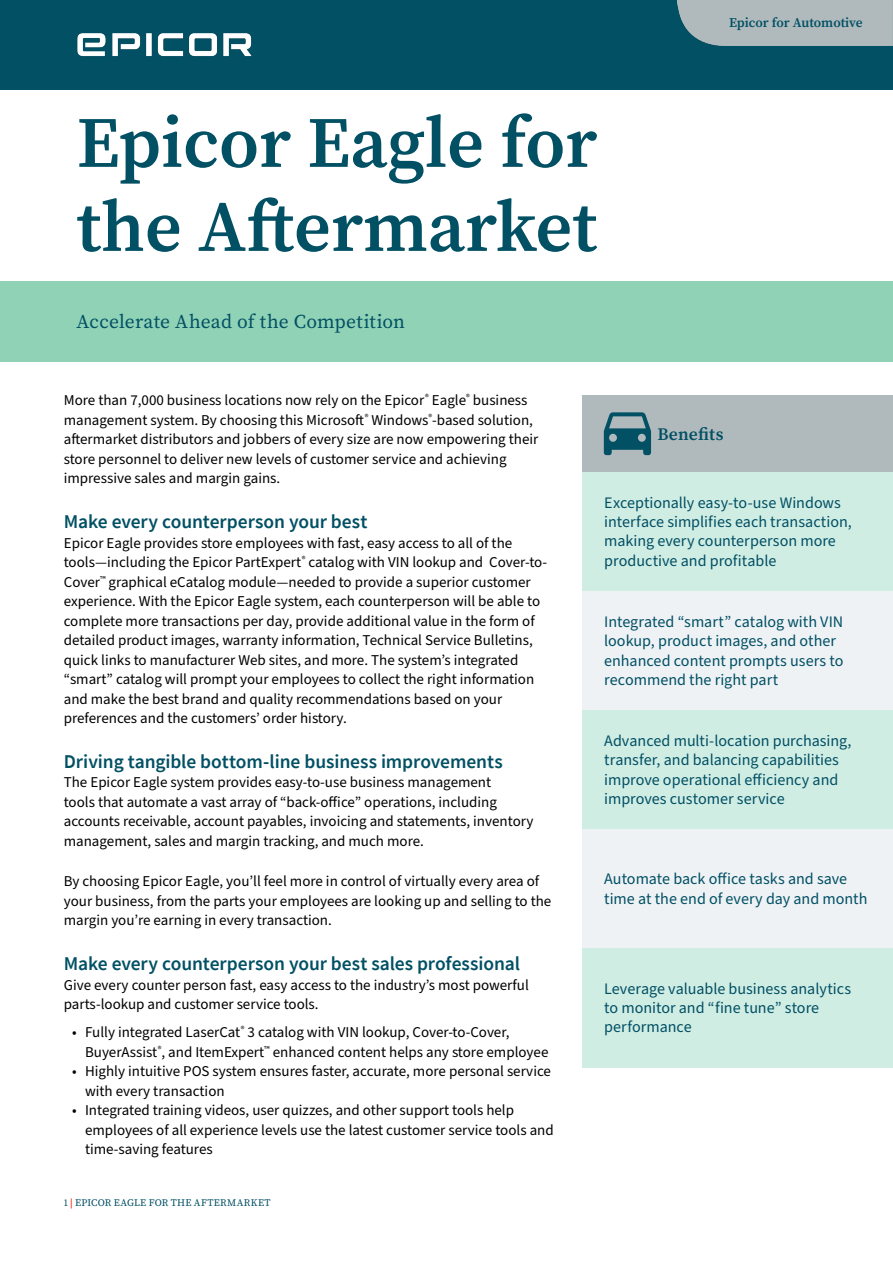
<style>
.page{position:relative;width:893px;height:1263px;background:#fff}
.page>*{position:absolute;margin:0;border:0;box-sizing:border-box;transform-origin:0 0}
.t1{font:600 72px/84px "Source Serif Pro";color:#025064}
.t2{font:600 19.5px "Source Sans Pro";letter-spacing:-.005em;color:#025064}
.t3{font:19.5px "Source Serif Pro";letter-spacing:.01em;color:#025064}
.t4{font:600 17.55px "Source Serif Pro";letter-spacing:.01em;color:#025064}
.t5{font:16.05px/19.2px "Source Sans Pro";color:#025064}
.t6{font:15px/19.5px "Source Sans Pro";color:#000}
.t7{font:600 13.35px "Source Serif Pro";color:#025064}
.t8{font:10.05px "Source Serif Pro";letter-spacing:.03em;color:#025064}
.s1{font-size:9.6px}
.s2{font-weight:600;color:#ff2102}
</style>
<div class="page">
<div style="left:0;top:281px;width:893px;height:80px;background:#90d2b5"></div>
<div style="left:583px;top:395px;width:310px;height:77px;background:#b0babd"></div>
<div style="left:583px;top:472px;width:310px;height:119px;background:#d0ede4"></div>
<div style="left:583px;top:591px;width:310px;height:119px;background:#eef2f5"></div>
<div style="left:583px;top:710px;width:310px;height:119px;background:#d0ede4"></div>
<div style="left:583px;top:829px;width:310px;height:119px;background:#eef2f5"></div>
<div style="left:583px;top:948px;width:310px;height:119px;background:#d0ede4"></div>
<svg style="left:604px;top:412px;width:47px;height:43px"></svg>
<div style="left:0;top:0;width:893px;height:89px;background:#025064"></div>
<div style="left:678px;top:0;width:215px;height:45px;background:#b0babd"></div>
<img style="left:77px;top:33px;width:175px;height:24px">
<h1 class="t1" style="left:77px;top:100px;width:522px">Epicor Eagle for the Aftermarket</h1>
<h2 class="t3" style="left:77px;top:308px;width:330px">Accelerate Ahead of the Competition</h2>
<p class="t7" style="left:729px;top:13px;width:135px">Epicor for Automotive</p>
<p class="t6" style="left:64px;top:391px;width:476px">More than 7,000 business locations now rely on the Epicor<sup>®</sup> Eagle<sup>®</sup> business management system. By choosing this Microsoft<sup>®</sup> Windows<sup>®</sup>-based solution, aftermarket distributors and jobbers of every size are now empowering their store personnel to deliver new levels of customer service and achieving impressive sales and margin gains.</p>
<h2 class="t2" style="left:64px;top:509px;width:305px">Make every counterperson your best</h2>
<p class="t6" style="left:64px;top:533px;width:485px">Epicor Eagle provides store employees with fast, easy access to all of the tools—including the Epicor PartExpert<sup>®</sup> catalog with VIN lookup and Cover-to-Cover<sup>™</sup> graphical eCatalog module—needed to provide a superior customer experience. With the Epicor Eagle system, each counterperson will be able to complete more transactions per day, provide additional value in the form of detailed product images, warranty information, Technical Service Bulletins, quick links to manufacturer Web sites, and more. The system’s integrated “smart” catalog will prompt your employees to collect the right information and make the best brand and quality recommendations based on your preferences and the customers’ order history.</p>
<h2 class="t2" style="left:64px;top:748px;width:441px">Driving tangible bottom-line business improvements</h2>
<p class="t6" style="left:64px;top:773px;width:471px">The Epicor Eagle system provides easy-to-use business management<br>tools that automate a vast array of “back-office” operations, including accounts receivable, account payables, invoicing and statements, inventory management, sales and margin tracking, and much more.</p>
<p class="t6" style="left:64px;top:872px;width:489px">By choosing Epicor Eagle, you’ll feel more in control of virtually every area of your business, from the parts your employees are looking up and selling to the margin you’re earning in every transaction.</p>
<h2 class="t2" style="left:64px;top:951px;width:458px">Make every counterperson your best sales professional</h2>
<p class="t6" style="left:64px;top:975px;width:467px">Give every counter person fast, easy access to the industry’s most powerful parts-lookup and customer service tools.</p>
<p class="t6" style="left:85px;top:1023px;width:465px;text-indent:-13px">• Fully integrated LaserCat<sup>®</sup> 3 catalog with VIN lookup, Cover-to-Cover,<br>BuyerAssist<sup>®</sup>, and ItemExpert<sup>™</sup> enhanced content helps any store employee</p>
<p class="t6" style="left:85px;top:1062px;width:467px;text-indent:-13px">• Highly intuitive POS system ensures faster, accurate, more personal service with every transaction</p>
<p class="t6" style="left:85px;top:1101px;width:470px;text-indent:-13px">• Integrated training videos, user quizzes, and other support tools help employees of all experience levels use the latest customer service tools and time-saving features</p>
<p class="t8" style="left:64px;top:1196px;width:208px"><span class="s1">1</span> <span class="s2">|</span> EPICOR EAGLE FOR THE AFTERMARKET</p>
<p class="t4" style="left:657px;top:422px;width:68px">Benefits</p>
<p class="t5" style="left:604px;top:493px;width:249px">Exceptionally easy-to-use Windows interface simplifies each transaction, making every counterperson more productive and profitable</p>
<p class="t5" style="left:604px;top:613px;width:241px">Integrated “smart” catalog with VIN lookup, product images, and other enhanced content prompts users to recommend the right part</p>
<p class="t5" style="left:604px;top:732px;width:249px">Advanced multi-location purchasing, transfer, and balancing capabilities improve operational efficiency and improves customer service</p>
<p class="t5" style="left:604px;top:870px;width:265px">Automate back office tasks and save time at the end of every day and month</p>
<p class="t5" style="left:604px;top:979px;width:249px">Leverage valuable business analytics to monitor and “fine tune” store performance</p>
</div>
